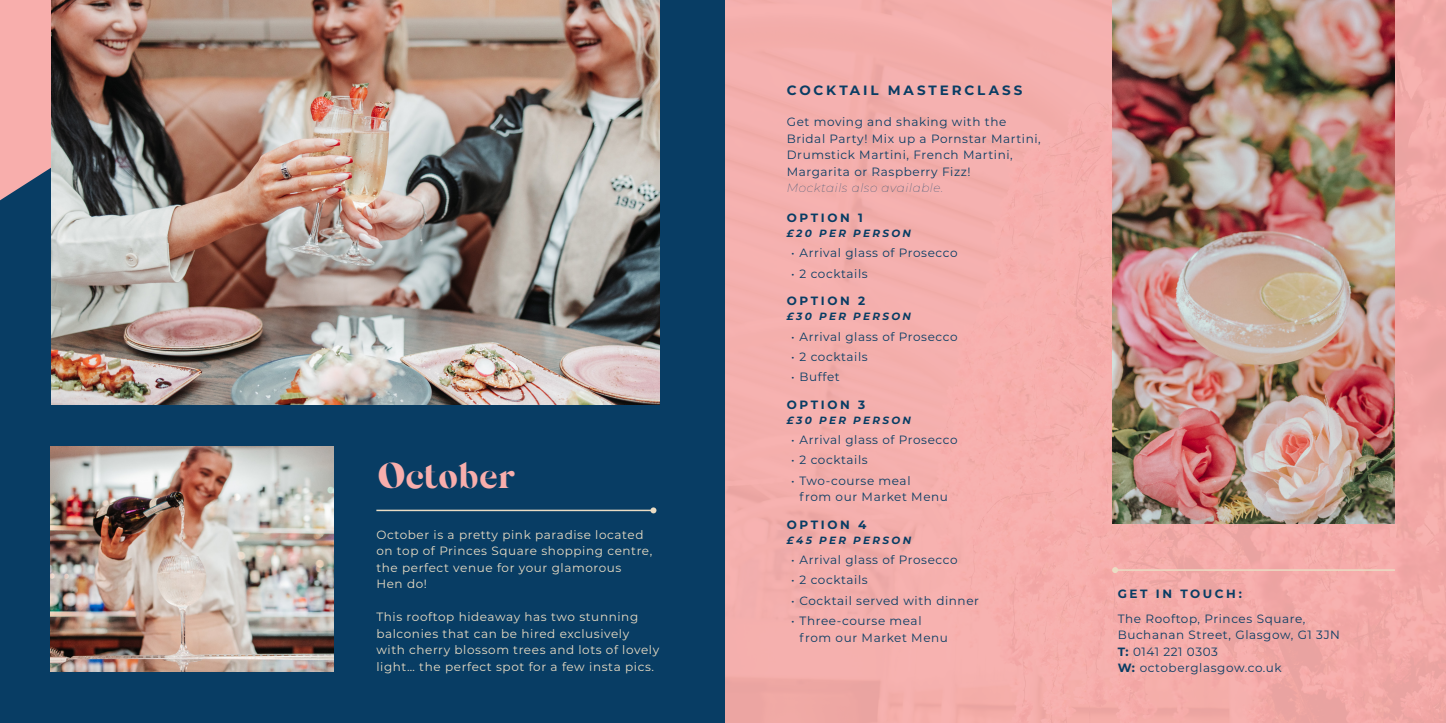
<style>
.page{position:relative;width:1446px;height:723px;background:#fff}
.page>*{position:absolute;margin:0;border:0;box-sizing:border-box;transform-origin:0 0}
.Heading{font:900 36px "Silk Serif";letter-spacing:-.015em;color:#f8aeac}
.Body_Copy{font:700 13.5px "Montserrat";letter-spacing:.215em;color:#083d64}
.Body_Copy-2{font:12px/16.5px "Montserrat";letter-spacing:.05em;color:#083d64}
.Heading-2{font:12px/16.5px "Montserrat";letter-spacing:.05em;color:#eaddc4}
.Body_Copy-3{font:700 12px "Montserrat";letter-spacing:.22em;color:#083d64}
.Subheading{font:700 12px "Montserrat";letter-spacing:.215em;color:#083d64}
.Body_Copy-4{font:italic 700 10.5px "Montserrat";letter-spacing:.215em;color:#083d64}
.s1{font-weight:100;font-style:italic}
.s2{font-weight:700}
</style>
<div class="page">
<img style="left:724px;top:0;width:722px;height:723px">
<div style="left:0;top:0;width:724px;height:723px;background:#083d64"></div>
<svg style="left:0;top:0;width:51px;height:200px;background:#e4a4a6"></svg>
<hr style="left:1115px;top:569px;width:280px;height:2px;background:#eaddc4">
<svg style="left:1112px;top:567px;width:6px;height:6px"></svg>
<img style="left:51px;top:0;width:608px;height:404px">
<img style="left:1112px;top:0;width:283px;height:523px">
<img style="left:51px;top:446px;width:282px;height:226px">
<hr style="left:376px;top:510px;width:277px;height:1px;background:#eaddc4">
<svg style="left:650px;top:507px;width:6px;height:6px"></svg>
<p class="Heading" style="left:376px;top:455px;width:140px">October</p>
<p class="Heading-2" style="left:376px;top:526px;width:277px">October is a pretty pink paradise located on top of Princes Square shopping centre, the perfect venue for your glamorous<br>Hen do!</p>
<p class="Heading-2" style="left:376px;top:608px;width:284px">This rooftop hideaway has two stunning balconies that can be hired exclusively with cherry blossom trees and lots of lovely light… the perfect spot for a few insta pics.</p>
<p class="Body_Copy" style="left:787px;top:80px;width:237px">COCKTAIL MASTERCLASS</p>
<p class="Body_Copy-2" style="left:787px;top:113px;width:255px">Get moving and shaking with the<br>Bridal Party! Mix up a Pornstar Martini,<br>Drumstick Martini, French Martini,<br>Margarita or Raspberry Fizz!<br><span class="s1">Mocktails also available.</span></p>
<p class="Body_Copy-3" style="left:787px;top:209px;width:78px">OPTION 1</p>
<p class="Body_Copy-4" style="left:787px;top:226px;width:126px">£20 PER PERSON</p>
<p class="Body_Copy-2" style="left:791px;top:244px;width:168px">• Arrival glass of Prosecco</p>
<p class="Body_Copy-2" style="left:791px;top:265px;width:78px">• 2 cocktails</p>
<p class="Body_Copy-3" style="left:787px;top:292px;width:80px">OPTION 2</p>
<p class="Body_Copy-4" style="left:787px;top:309px;width:126px">£30 PER PERSON</p>
<p class="Body_Copy-2" style="left:791px;top:328px;width:168px">• Arrival glass of Prosecco</p>
<p class="Body_Copy-2" style="left:791px;top:348px;width:78px">• 2 cocktails</p>
<p class="Body_Copy-2" style="left:791px;top:368px;width:50px">• Buffet</p>
<p class="Body_Copy-3" style="left:787px;top:396px;width:80px">OPTION 3</p>
<p class="Body_Copy-4" style="left:787px;top:413px;width:126px">£30 PER PERSON</p>
<p class="Body_Copy-2" style="left:791px;top:431px;width:168px">• Arrival glass of Prosecco</p>
<p class="Body_Copy-2" style="left:791px;top:451px;width:78px">• 2 cocktails</p>
<p class="Body_Copy-2" style="left:799px;top:472px;width:150px;text-indent:-8px">• Two-course meal<br>from our Market Menu</p>
<p class="Body_Copy-3" style="left:787px;top:516px;width:81px">OPTION 4</p>
<p class="Body_Copy-4" style="left:787px;top:533px;width:126px">£45 PER PERSON</p>
<p class="Body_Copy-2" style="left:791px;top:551px;width:168px">• Arrival glass of Prosecco</p>
<p class="Body_Copy-2" style="left:791px;top:571px;width:78px">• 2 cocktails</p>
<p class="Body_Copy-2" style="left:791px;top:592px;width:189px">• Cocktail served with dinner</p>
<p class="Body_Copy-2" style="left:799px;top:612px;width:150px;text-indent:-8px">• Three-course meal from our Market Menu</p>
<p class="Subheading" style="left:1117px;top:585px;width:126px">GET IN TOUCH:</p>
<p class="Body_Copy-2" style="left:1117px;top:610px;width:224px">The Rooftop, Princes Square,<br>Buchanan Street, Glasgow, G1 3JN<br><span class="s2">T:</span> 0141 221 0303<br><span class="s2">W:</span> octoberglasgow.co.uk</p>
</div>
